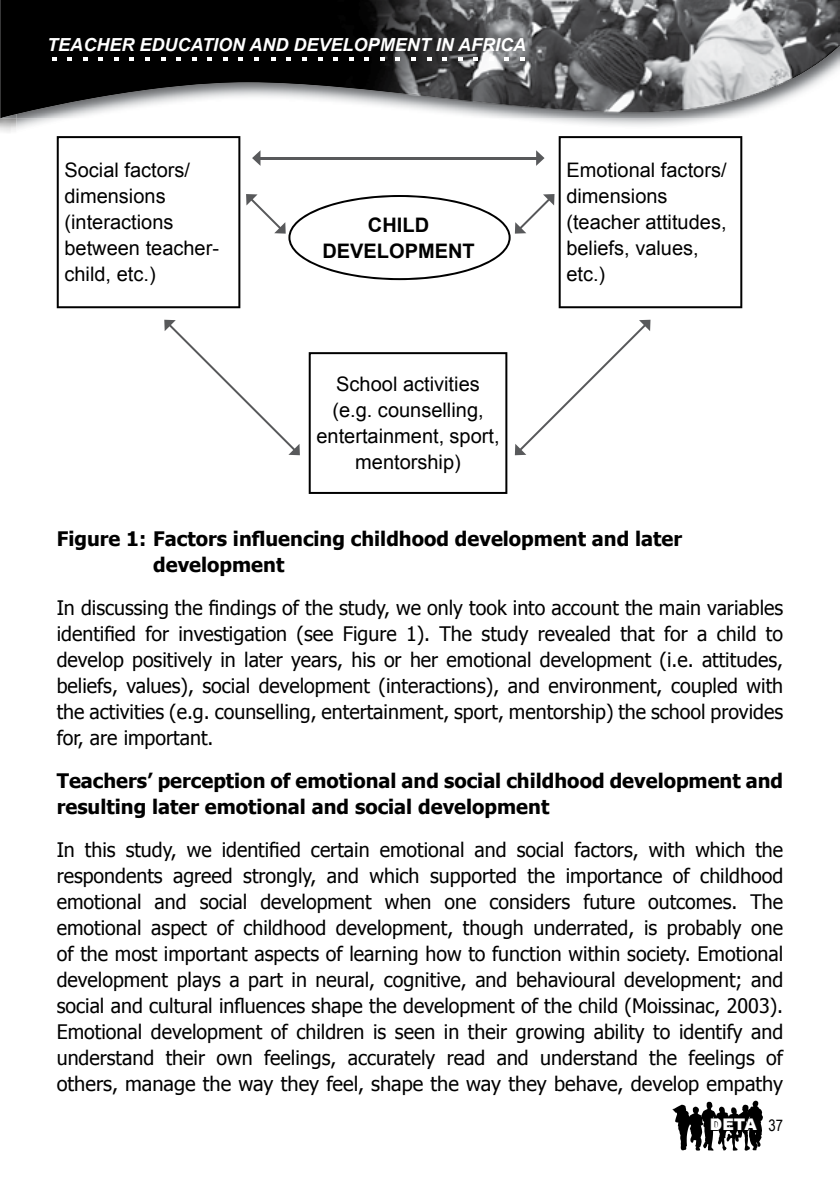
<style>
.page{position:relative;width:840px;height:1191px;background:#fff}
.page>*{position:absolute;margin:0;border:0;box-sizing:border-box;transform-origin:0 0}
.t1{font:20px/26px "Tahoma";color:#000;text-align:justify}
.t2{font:20px/26px "Arial";color:#000}
.t3{font:700 20px/26px "Tahoma";color:#000}
.t4{font:700 20px/26px "Arial";color:#000;text-align:center}
.t5{font:italic 700 18px "Arial";color:#fff}
.t6{font:900 16px "Arial";color:#fff}
.t7{font:16px "Arial Narrow";color:#000}
</style>
<div class="page">
<img style="left:16px;top:0;width:823px;height:114px">
<img style="left:0;top:0;width:16px;height:118px">
<svg style="left:271px;top:57px;width:4px;height:4px"></svg>
<svg style="left:287px;top:57px;width:4px;height:4px"></svg>
<svg style="left:302px;top:57px;width:4px;height:4px"></svg>
<svg style="left:318px;top:57px;width:4px;height:4px"></svg>
<svg style="left:333px;top:57px;width:4px;height:4px"></svg>
<svg style="left:349px;top:57px;width:4px;height:4px"></svg>
<svg style="left:364px;top:57px;width:5px;height:4px"></svg>
<svg style="left:380px;top:57px;width:4px;height:4px"></svg>
<svg style="left:411px;top:57px;width:4px;height:4px"></svg>
<svg style="left:427px;top:57px;width:4px;height:4px"></svg>
<svg style="left:395px;top:57px;width:5px;height:4px"></svg>
<svg style="left:442px;top:57px;width:4px;height:4px"></svg>
<svg style="left:458px;top:57px;width:4px;height:4px"></svg>
<svg style="left:473px;top:57px;width:4px;height:4px"></svg>
<svg style="left:489px;top:57px;width:4px;height:4px"></svg>
<svg style="left:504px;top:57px;width:4px;height:4px"></svg>
<svg style="left:520px;top:57px;width:4px;height:4px"></svg>
<svg style="left:52px;top:58px;width:4px;height:3px"></svg>
<svg style="left:67px;top:58px;width:5px;height:3px"></svg>
<svg style="left:83px;top:58px;width:4px;height:3px"></svg>
<svg style="left:99px;top:58px;width:4px;height:3px"></svg>
<svg style="left:114px;top:58px;width:4px;height:3px"></svg>
<svg style="left:145px;top:58px;width:4px;height:3px"></svg>
<svg style="left:161px;top:58px;width:4px;height:3px"></svg>
<svg style="left:130px;top:58px;width:4px;height:3px"></svg>
<svg style="left:176px;top:58px;width:5px;height:3px"></svg>
<svg style="left:192px;top:58px;width:4px;height:3px"></svg>
<svg style="left:207px;top:58px;width:5px;height:3px"></svg>
<svg style="left:223px;top:58px;width:4px;height:3px"></svg>
<svg style="left:239px;top:58px;width:4px;height:3px"></svg>
<svg style="left:254px;top:58px;width:4px;height:3px"></svg>
<svg style="left:672px;top:1100px;width:90px;height:50px"></svg>
<svg style="left:57px;top:136px;width:183px;height:172px"></svg>
<svg style="left:308px;top:352px;width:199px;height:142px"></svg>
<svg style="left:164px;top:320px;width:136px;height:135px"></svg>
<svg style="left:514px;top:320px;width:136px;height:135px"></svg>
<svg style="left:246px;top:136px;width:495px;height:172px"></svg>
<p class="t5" style="left:47px;top:33px;width:480px">TEACHER EDUCATION AND DEVELOPMENT IN AFRICA</p>
<p class="t2" style="left:64px;top:157px;width:156px">Social factors/ dimensions (interactions between teacher&shy;child, etc.)</p>
<p class="t2" style="left:566px;top:157px;width:162px">Emotional factors/ dimensions (teacher attitudes, beliefs, values, etc.)</p>
<p class="t4" style="left:322px;top:212px;width:154px">CHILD<br>DEVELOPMENT</p>
<p class="t2" style="left:316px;top:371px;width:185px;text-align:center">School activities (e.g. counselling, entertainment, sport, mentorship)</p>
<p class="t3" style="left:153px;top:526px;width:530px;text-indent:-96px">Figure 1: Factors influencing childhood development and later development</p>
<p class="t1" style="left:57px;top:595px;width:727px">In discussing the findings of the study, we only took into account the main variables identified for investigation (see Figure 1). The study revealed that for a child to develop positively in later years, his or her emotional development (i.e. attitudes, beliefs, values), social development (interactions), and environment, coupled with the activities (e.g. counselling, entertainment, sport, mentorship) the school provides for, are important.</p>
<p class="t3" style="left:57px;top:768px;width:727px">Teachers’ perception of emotional and social childhood development and resulting later emotional and social development</p>
<p class="t1" style="left:57px;top:837px;width:727px">In this study, we identified certain emotional and social factors, with which the respondents agreed strongly, and which supported the importance of childhood emotional and social development when one considers future outcomes. The emotional aspect of childhood development, though underrated, is probably one of the most important aspects of learning how to function within society. Emotional development plays a part in neural, cognitive, and behavioural development; and social and cultural influences shape the development of the child (Moissinac, 2003).<br>Emotional development of children is seen in their growing ability to identify and understand their own feelings, accurately read and understand the feelings of others, manage the way they feel, shape the way they behave, develop empathy</p>
<p class="t6" style="left:709px;top:1113px;width:48px">DETA</p>
<p class="t7" style="left:768px;top:1113px;width:16px">37</p>
</div>
